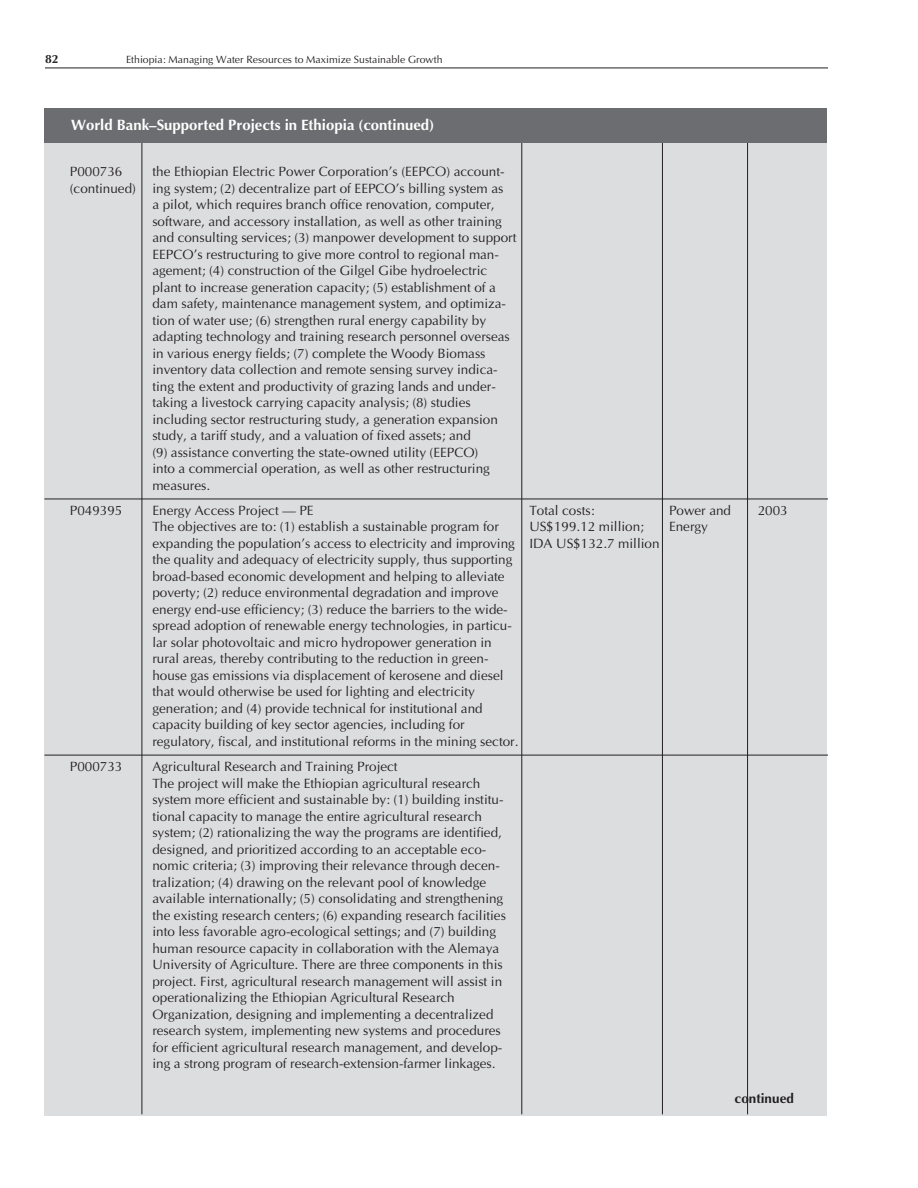
<style>
.page{position:relative;width:918px;height:1188px;background:#fff}
.page>*{position:absolute;margin:0;border:0;box-sizing:border-box;transform-origin:0 0}
.t1{font:700 15px "Optima";color:#fff}
.t2{font:13.5px/16.5px "Optima";color:#231f20}
.t3{font:700 13.5px "Optima";color:#231f20}
.t4{font:700 12px "Optima";color:#231f20}
.t5{font:10.5px "Optima";color:#231f20}
</style>
<div class="page">
<hr style="left:45px;top:68px;width:783px;height:1px;background:#231f20">
<div style="left:44px;top:108px;width:783px;height:1008px;background:#dcdddf"></div>
<hr style="left:44px;top:499px;width:784px;height:1px;background:#231f20">
<hr style="left:44px;top:755px;width:784px;height:1px;background:#231f20">
<hr style="left:142px;top:142px;width:1px;height:972px;background:#231f20">
<hr style="left:521px;top:142px;width:1px;height:972px;background:#231f20">
<hr style="left:662px;top:142px;width:1px;height:972px;background:#231f20">
<hr style="left:747px;top:142px;width:1px;height:972px;background:#231f20">
<div style="left:44px;top:108px;width:783px;height:35px;background:#6c6d70"></div>
<p class="t4" style="left:45px;top:52px;width:15px">82</p>
<p class="t5" style="left:126px;top:53px;width:318px">Ethiopia: Managing Water Resources to Maximize Sustainable Growth</p>
<p class="t1" style="left:71px;top:116px;width:365px">World Bank–Supported Projects in Ethiopia (continued)</p>
<p class="t2" style="left:70px;top:163px;width:54px">P000736</p>
<p class="t2" style="left:152px;top:163px;width:354px">the Ethiopian Electric Power Corporation’s (EEPCO) account-</p>
<p class="t2" style="left:70px;top:180px;width:435px">(continued) ing system; (2) decentralize part of EEPCO’s billing system as</p>
<p class="t2" style="left:152px;top:196px;width:344px">a pilot, which requires branch office renovation, computer,</p>
<p class="t2" style="left:152px;top:213px;width:351px">software, and accessory installation, as well as other training</p>
<p class="t2" style="left:152px;top:229px;width:366px">and consulting services; (3) manpower development to support</p>
<p class="t2" style="left:152px;top:246px;width:348px">EEPCO’s restructuring to give more control to regional man-</p>
<p class="t2" style="left:152px;top:262px;width:336px">agement; (4) construction of the Gilgel Gibe hydroelectric</p>
<p class="t2" style="left:152px;top:279px;width:345px">plant to increase generation capacity; (5) establishment of a</p>
<p class="t2" style="left:152px;top:295px;width:355px">dam safety, maintenance management system, and optimiza-</p>
<p class="t2" style="left:152px;top:312px;width:335px">tion of water use; (6) strengthen rural energy capability by</p>
<p class="t2" style="left:152px;top:328px;width:359px">adapting technology and training research personnel overseas</p>
<p class="t2" style="left:152px;top:345px;width:335px">in various energy fields; (7) complete the Woody Biomass</p>
<p class="t2" style="left:152px;top:361px;width:347px">inventory data collection and remote sensing survey indica-</p>
<p class="t2" style="left:152px;top:378px;width:345px">ting the extent and productivity of grazing lands and under-</p>
<p class="t2" style="left:152px;top:394px;width:320px">taking a livestock carrying capacity analysis; (8) studies</p>
<p class="t2" style="left:152px;top:411px;width:347px">including sector restructuring study, a generation expansion</p>
<p class="t2" style="left:152px;top:427px;width:320px">study, a tariff study, and a valuation of fixed assets; and</p>
<p class="t2" style="left:152px;top:444px;width:327px">(9) assistance converting the state-owned utility (EEPCO)</p>
<p class="t2" style="left:152px;top:460px;width:339px">into a commercial operation, as well as other restructuring</p>
<p class="t2" style="left:152px;top:477px;width:59px">measures.</p>
<p class="t2" style="left:70px;top:502px;width:54px">P049395</p>
<p class="t2" style="left:152px;top:502px;width:163px">Energy Access Project — PE</p>
<p class="t2" style="left:529px;top:502px;width:67px">Total costs:</p>
<p class="t2" style="left:669px;top:502px;width:64px">Power and</p>
<p class="t2" style="left:758px;top:502px;width:32px">2003</p>
<p class="t2" style="left:152px;top:518px;width:348px">The objectives are to: (1) establish a sustainable program for</p>
<p class="t2" style="left:529px;top:518px;width:116px">US$199.12 million;</p>
<p class="t2" style="left:669px;top:518px;width:41px">Energy</p>
<p class="t2" style="left:152px;top:535px;width:509px">expanding the population’s access to electricity and improving IDA US$132.7 million the quality and adequacy of electricity supply, thus supporting<br>broad-based economic development and helping to alleviate<br>poverty; (2) reduce environmental degradation and improve<br>energy end-use efficiency; (3) reduce the barriers to the wide-<br>spread adoption of renewable energy technologies, in particu-<br>lar solar photovoltaic and micro hydropower generation in<br>rural areas, thereby contributing to the reduction in green-<br>house gas emissions via displacement of kerosene and diesel<br>that would otherwise be used for lighting and electricity<br>generation; and (4) provide technical for institutional and<br>capacity building of key sector agencies, including for<br>regulatory, fiscal, and institutional reforms in the mining sector.</p>
<p class="t2" style="left:70px;top:758px;width:54px">P000733</p>
<p class="t2" style="left:152px;top:758px;width:355px">Agricultural Research and Training Project<br>The project will make the Ethiopian agricultural research system more efficient and sustainable by: (1) building institu&shy;tional capacity to manage the entire agricultural research system; (2) rationalizing the way the programs are identified, designed, and prioritized according to an acceptable eco&shy;nomic criteria; (3) improving their relevance through decen&shy;tralization; (4) drawing on the relevant pool of knowledge available internationally; (5) consolidating and strengthening the existing research centers; (6) expanding research facilities into less favorable agro-ecological settings; and (7) building human resource capacity in collaboration with the Alemaya University of Agriculture. There are three components in this project. First, agricultural research management will assist in operationalizing the Ethiopian Agricultural Research Organization, designing and implementing a decentralized research system, implementing new systems and procedures for efficient agricultural research management, and develop&shy;ing a strong program of research-extension-farmer linkages.</p>
<p class="t3" style="left:735px;top:1090px;width:61px">continued</p>
</div>
